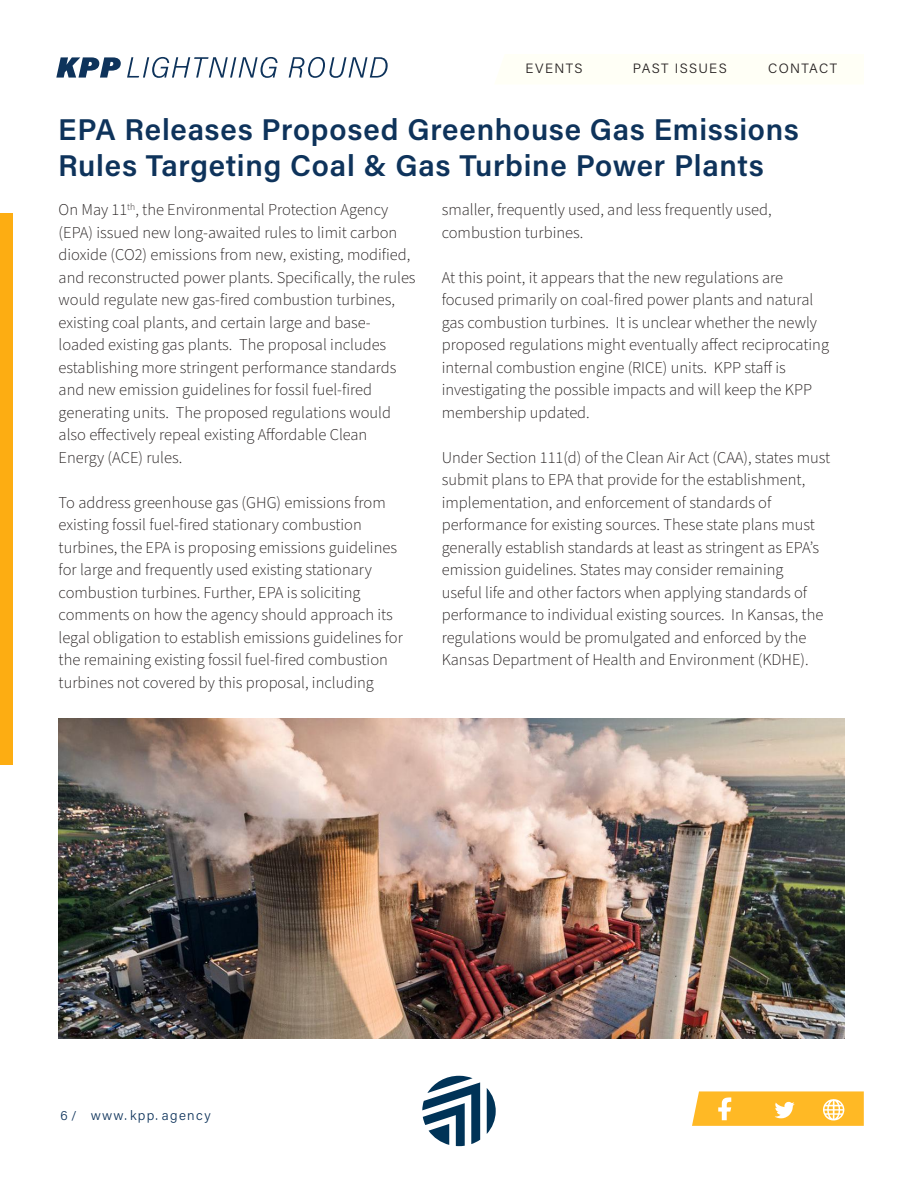
<style>
.page{position:relative;width:918px;height:1188px;background:#fff}
.page>*{position:absolute;margin:0;border:0;box-sizing:border-box;transform-origin:0 0}
.t1{font:600 30px/36px "Acumin Pro";letter-spacing:.025em;color:#0e335b}
.t2{font:300 16.5px/22.5px "Source Sans Pro";color:#241f1f}
.t3{font:300 13.5px "Acumin Pro";letter-spacing:.105em;color:#241f1f}
.t4{font:300 13.5px "Acumin Pro";letter-spacing:.1em;color:#0e335b}
.t5{font:300 12.75px "Acumin Pro";color:#0e335b}
</style>
<div class="page">
<div style="left:0;top:213px;width:12px;height:552px;background:#fdad12"></div>
<svg style="left:692px;top:1091px;width:172px;height:35px;background:#ffc242"></svg>
<svg style="left:56px;top:57px;width:65px;height:21px"></svg>
<svg style="left:127px;top:57px;width:151px;height:21px"></svg>
<svg style="left:289px;top:57px;width:99px;height:21px"></svg>
<svg style="left:422px;top:1076px;width:58px;height:70px"></svg>
<svg style="left:487px;top:1088px;width:9px;height:46px"></svg>
<img style="left:58px;top:718px;width:786px;height:321px">
<p class="t3" style="left:525px;top:59px;width:59px">EVENTS</p>
<p class="t3" style="left:633px;top:59px;width:95px">PAST ISSUES</p>
<p class="t3" style="left:768px;top:59px;width:71px">CONTACT</p>
<h1 class="t1" style="left:58px;top:111px;width:742px">EPA Releases Proposed Greenhouse Gas Emissions<br>Rules Targeting Coal &amp; Gas Turbine Power Plants</h1>
<p class="t2" style="left:59px;top:199px;width:359px">On May 11<sup>th</sup>, the Environmental Protection Agency (EPA) issued new long-awaited rules to limit carbon dioxide (CO2) emissions from new, existing, modified, and reconstructed power plants. Specifically, the rules would regulate new gas-fired combustion turbines, existing coal plants, and certain large and base&shy;loaded existing gas plants. The proposal includes establishing more stringent performance standards and new emission guidelines for fossil fuel-fired generating units. The proposed regulations would also effectively repeal existing Affordable Clean Energy (ACE) rules.</p>
<p class="t2" style="left:59px;top:491px;width:346px">To address greenhouse gas (GHG) emissions from existing fossil fuel-fired stationary combustion turbines, the EPA is proposing emissions guidelines for large and frequently used existing stationary combustion turbines. Further, EPA is soliciting comments on how the agency should approach its legal obligation to establish emissions guidelines for the remaining existing fossil fuel-fired combustion turbines not covered by this proposal, including</p>
<p class="t2" style="left:442px;top:199px;width:332px">smaller, frequently used, and less frequently used, combustion turbines.</p>
<p class="t2" style="left:442px;top:266px;width:389px">At this point, it appears that the new regulations are focused primarily on coal-fired power plants and natural gas combustion turbines. It is unclear whether the newly proposed regulations might eventually affect reciprocating internal combustion engine (RICE) units. KPP staff is investigating the possible impacts and will keep the KPP membership updated.</p>
<p class="t2" style="left:442px;top:446px;width:390px">Under Section 111(d) of the Clean Air Act (CAA), states must submit plans to EPA that provide for the establishment, implementation, and enforcement of standards of performance for existing sources. These state plans must generally establish standards at least as stringent as EPA’s emission guidelines. States may consider remaining<br>useful life and other factors when applying standards of performance to individual existing sources. In Kansas, the regulations would be promulgated and enforced by the Kansas Department of Health and Environment (KDHE).</p>
<p class="t5" style="left:60px;top:1106px;width:18px">6 /</p>
<p class="t4" style="left:91px;top:1106px;width:121px">www. kpp. agency</p>
</div>
